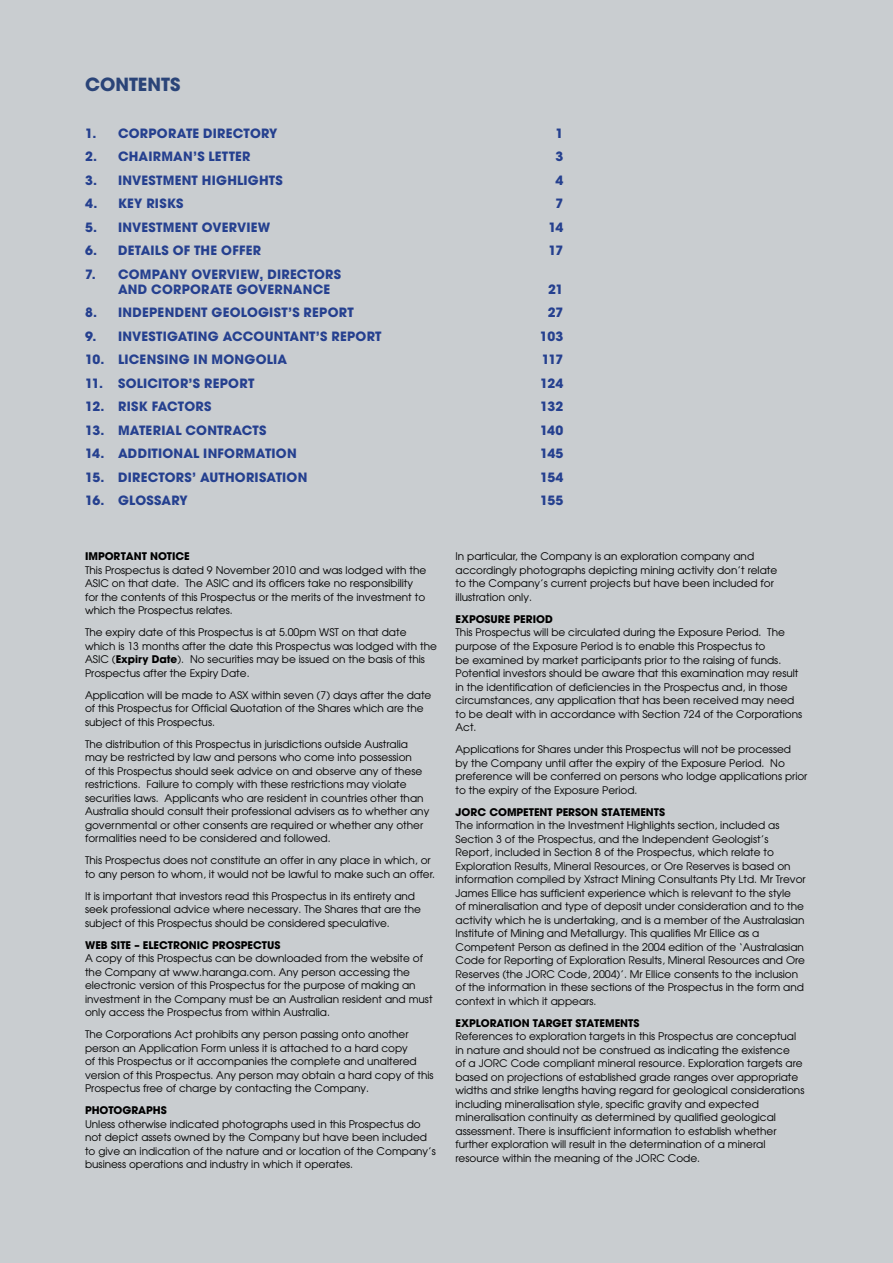
<style>
.page{position:relative;width:893px;height:1263px;background:#c9cdd0}
.page>*{position:absolute;margin:0;border:0;box-sizing:border-box;transform-origin:0 0}
.t1{font:700 18px "Avant Garde";color:#2a4478}
.t2{font:700 12.75px/15px "Avant Garde";letter-spacing:.015em;color:#25408f}
.t3{font:10.5px/13.5px "Avant Garde";color:#000}
.t4{font:700 10.5px "Avant Garde";color:#000}
.s1{font-weight:700}
</style>
<div class="page">
<h1 class="t1" style="left:85px;top:72px;width:13px">CONTENTS</h1>
<p class="t2" style="left:85px;top:125px;width:194px">1. CORPORATE DIRECTORY</p>
<p class="t2" style="left:556px;top:125px;width:9px">1</p>
<p class="t2" style="left:85px;top:149px;width:167px">2. CHAIRMAN’S LETTER</p>
<p class="t2" style="left:556px;top:149px;width:9px">3</p>
<p class="t2" style="left:85px;top:172px;width:25px">3. IN</p>
<p class="t2" style="left:132px;top:172px;width:19px">VESTMENT</p>
<p class="t2" style="left:202px;top:172px;width:9px">HIGHLIGHTS</p>
<p class="t2" style="left:556px;top:172px;width:9px">4</p>
<p class="t2" style="left:85px;top:196px;width:77px">4. KEY RISKS</p>
<p class="t2" style="left:556px;top:196px;width:9px">7</p>
<p class="t2" style="left:85px;top:219px;width:187px">5. INVESTMENT OVERVIEW</p>
<p class="t2" style="left:548px;top:219px;width:17px">14</p>
<p class="t2" style="left:85px;top:243px;width:178px">6. DETAILS OF THE OFFER</p>
<p class="t2" style="left:549px;top:243px;width:16px">17</p>
<p class="t2" style="left:118px;top:266px;width:167px;text-indent:-33px">7. COMPANY OVERVIEW, DIRECTORS<br>AND</p>
<p class="t2" style="left:151px;top:281px;width:10px">CORPORATE</p>
<p class="t2" style="left:236px;top:281px;width:50px">GOVERNANCE</p>
<p class="t2" style="left:548px;top:281px;width:17px">21</p>
<p class="t2" style="left:85px;top:305px;width:23px">8. INDEPENDENT</p>
<p class="t2" style="left:212px;top:305px;width:21px">GEOLOGIST</p>
<p class="t2" style="left:288px;top:305px;width:32px">’S REPORT</p>
<p class="t2" style="left:548px;top:305px;width:17px">27</p>
<p class="t2" style="left:85px;top:328px;width:298px">9. INVESTIGATING ACCOUNTANT’S REPORT</p>
<p class="t2" style="left:540px;top:328px;width:25px">103</p>
<p class="t2" style="left:85px;top:352px;width:203px">10. LICENSING IN MONGOLIA</p>
<p class="t2" style="left:542px;top:352px;width:23px">117</p>
<p class="t2" style="left:85px;top:375px;width:171px">11. SOLICITOR’S REPORT</p>
<p class="t2" style="left:540px;top:375px;width:25px">124</p>
<p class="t2" style="left:85px;top:399px;width:128px">12. RISK FACTORS</p>
<p class="t2" style="left:540px;top:399px;width:25px">132</p>
<p class="t2" style="left:85px;top:422px;width:183px">13. MATERIAL CONTRACTS</p>
<p class="t2" style="left:540px;top:422px;width:25px">140</p>
<p class="t2" style="left:85px;top:446px;width:213px">14. ADDITIONAL INFORMATION</p>
<p class="t2" style="left:540px;top:446px;width:25px">145</p>
<p class="t2" style="left:85px;top:469px;width:52px">15. DIRECTORS</p>
<p class="t2" style="left:192px;top:469px;width:117px">’ AUTHORISATION</p>
<p class="t2" style="left:540px;top:469px;width:25px">154</p>
<p class="t2" style="left:85px;top:493px;width:104px">16. GLOSSARY</p>
<p class="t2" style="left:540px;top:493px;width:25px">155</p>
<p class="t4" style="left:85px;top:549px;width:106px">IMPORTANT NOTICE</p>
<p class="t3" style="left:85px;top:563px;width:343px">This Prospectus is dated 9 November 2010 and was lodged with the ASIC on that date. The ASIC and its officers take no responsibility for the contents of this Prospectus or the merits of the investment to which the Prospectus relates.</p>
<p class="t3" style="left:85px;top:625px;width:353px">The expiry date of this Prospectus is at 5.00pm WST on that date which is 13 months after the date this Prospectus was lodged with the ASIC (<span class="s1">EXPIRY DATE</span>). No securities may be issued on the basis of this Prospectus after the Expiry Date.</p>
<p class="t3" style="left:85px;top:688px;width:348px">Application will be made to ASX within seven (7) days after the date of this Prospectus for Official Quotation of the Shares which are the subject of this Prospectus.</p>
<p class="t3" style="left:85px;top:737px;width:346px">The distribution of this Prospectus in jurisdictions outside Australia may be restricted by law and persons who come into possession<br>of this Prospectus should seek advice on and observe any of these restrictions. Failure to comply with these restrictions may violate securities laws. Applicants who are resident in countries other than Australia should consult their professional advisers as to whether any governmental or other consents are required or whether any other formalities need to be considered and followed.</p>
<p class="t3" style="left:85px;top:853px;width:352px">This Prospectus does not constitute an offer in any place in which, or to any person to whom, it would not be lawful to make such an offer.</p>
<p class="t3" style="left:85px;top:889px;width:338px">It is important that investors read this Prospectus in its entirety and seek professional advice where necessary. The Shares that are the subject of this Prospectus should be considered speculative.</p>
<p class="t4" style="left:85px;top:938px;width:197px">WEB SITE – ELECTRONIC PROSPECTUS</p>
<p class="t3" style="left:85px;top:951px;width:349px">A copy of this Prospectus can be downloaded from the website of the Company at www.haranga.com. Any person accessing the electronic version of this Prospectus for the purpose of making an investment in the Company must be an Australian resident and must only access the Prospectus from within Australia.</p>
<p class="t3" style="left:85px;top:1027px;width:350px">The Corporations Act prohibits any person passing onto another person an Application Form unless it is attached to a hard copy<br>of this Prospectus or it accompanies the complete and unaltered version of this Prospectus. Any person may obtain a hard copy of this Prospectus free of charge by contacting the Company.</p>
<p class="t4" style="left:85px;top:1103px;width:83px">PHOTOGRAPHS</p>
<p class="t3" style="left:85px;top:1117px;width:352px">Unless otherwise indicated photographs used in this Prospectus do not depict assets owned by the Company but have been included to give an indication of the nature and or location of the Company’s business operations and industry in which it operates.</p>
<p class="t3" style="left:455px;top:550px;width:323px">In particular, the Company is an exploration company and accordingly photographs depicting mining activity don’t relate to the Company’s current projects but have been included for illustration only.</p>
<p class="t4" style="left:455px;top:612px;width:99px">EXPOSURE PERIOD</p>
<p class="t3" style="left:455px;top:626px;width:348px">This Prospectus will be circulated during the Exposure Period. The purpose of the Exposure Period is to enable this Prospectus to<br>be examined by market participants prior to the raising of funds.<br>Potential investors should be aware that this examination may result in the identification of deficiencies in the Prospectus and, in those circumstances, any application that has been received may need to be dealt with in accordance with Section 724 of the Corporations Act.</p>
<p class="t3" style="left:455px;top:742px;width:353px">Applications for Shares under this Prospectus will not be processed<br>by the Company until after the expiry of the Exposure Period. No preference will be conferred on persons who lodge applications prior to the expiry of the Exposure Period.</p>
<p class="t4" style="left:455px;top:805px;width:211px">JORC COMPETENT PERSON STATEMENTS</p>
<p class="t3" style="left:455px;top:818px;width:352px">The information in the Investment Highlights section, included as Section 3 of the Prospectus, and the Independent Geologist’s Report, included in Section 8 of the Prospectus, which relate to Exploration Results, Mineral Resources, or Ore Reserves is based on information compiled by Xstract Mining Consultants Pty Ltd. Mr Trevor James Ellice has sufficient experience which is relevant to the style<br>of mineralisation and type of deposit under consideration and to the activity which he is undertaking, and is a member of the Australasian Institute of Mining and Metallurgy. This qualifies Mr Ellice as a Competent Person as defined in the 2004 edition of the ‘Australasian Code for Reporting of Exploration Results, Mineral Resources and Ore Reserves (the JORC Code, 2004)’. Mr Ellice consents to the inclusion of the information in these sections of the Prospectus in the form and context in which it appears.</p>
<p class="t4" style="left:455px;top:1016px;width:185px">EXPLORATION TARGET STATEMENTS</p>
<p class="t3" style="left:455px;top:1029px;width:350px">References to exploration targets in this Prospectus are conceptual in nature and should not be construed as indicating the existence<br>of a JORC Code compliant mineral resource. Exploration targets are based on projections of established grade ranges over appropriate widths and strike lengths having regard for geological considerations including mineralisation style, specific gravity and expected mineralisation continuity as determined by qualified geological assessment. There is insufficient information to establish whether further exploration will result in the determination of a mineral resource within the meaning of the JORC Code.</p>
</div>
